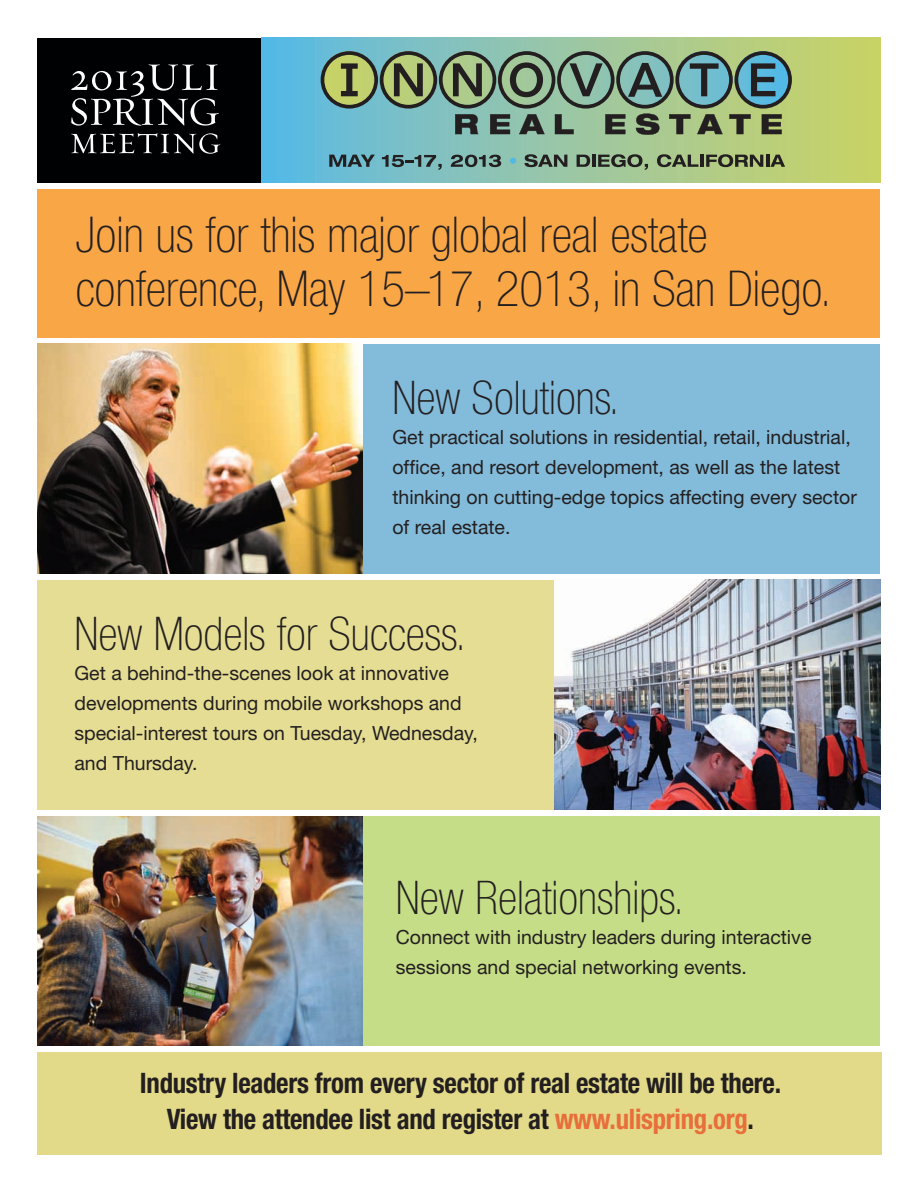
<style>
.page{position:relative;width:918px;height:1188px;background:#fff}
.page>*{position:absolute;margin:0;border:0;box-sizing:border-box;transform-origin:0 0}
.t1{font:100 condensed 49.5px/54px "Helvetica Neue";color:#231f20}
.t2{font:100 condensed 46.5px "Helvetica Neue";color:#231f20}
.t3{font:700 condensed 28.2px/36.5px "Helvetica Neue";letter-spacing:-.01em;color:#231f20;text-align:center;scale:.95 1}
.t4{font:19.5px/30px "Helvetica Neue";color:#231f20}
.s1{color:#e86e3b}
</style>
<div class="page">
<div style="left:261px;top:38px;width:619px;height:144px;background:linear-gradient(to right,#5db9e6,#d0d363)"></div>
<div style="left:38px;top:38px;width:223px;height:144px;background:#000103"></div>
<svg style="left:321px;top:51px;width:471px;height:84px;background:#739580"></svg>
<svg style="left:329px;top:155px;width:46px;height:12px"></svg>
<svg style="left:382px;top:155px;width:60px;height:15px"></svg>
<svg style="left:451px;top:155px;width:50px;height:12px"></svg>
<svg style="left:510px;top:158px;width:6px;height:6px"></svg>
<svg style="left:525px;top:154px;width:42px;height:13px"></svg>
<svg style="left:577px;top:155px;width:13px;height:12px"></svg>
<hr style="left:592px;top:155px;width:4px;height:12px;background:#231f20">
<svg style="left:598px;top:154px;width:50px;height:16px"></svg>
<svg style="left:657px;top:154px;width:41px;height:13px"></svg>
<hr style="left:700px;top:155px;width:4px;height:12px;background:#231f20">
<svg style="left:706px;top:154px;width:79px;height:13px"></svg>
<svg style="left:71px;top:133px;width:149px;height:21px"></svg>
<svg style="left:71px;top:64px;width:148px;height:62px"></svg>
<div style="left:38px;top:344px;width:842px;height:229px;background:#83bbda"></div>
<div style="left:38px;top:580px;width:516px;height:229px;background:#e5dd93"></div>
<div style="left:38px;top:189px;width:842px;height:148px;background:#f9a647"></div>
<div style="left:38px;top:816px;width:842px;height:230px;background:#c5dd86"></div>
<div style="left:37px;top:1052px;width:845px;height:103px;background:#e3da89"></div>
<img style="left:38px;top:344px;width:325px;height:230px">
<img style="left:554px;top:580px;width:326px;height:229px">
<img style="left:38px;top:816px;width:325px;height:230px">
<p class="t1" style="left:75px;top:208px;width:758px">Join us for this major global real estate conference, May 15–17, 2013, in San Diego.</p>
<p class="t2" style="left:392px;top:371px;width:229px">New Solutions.</p>
<p class="t4" style="left:392px;top:421px;width:466px">Get practical solutions in residential, retail, industrial, office, and resort development, as well as the latest thinking on cutting-edge topics affecting every sector of real estate.</p>
<p class="t2" style="left:75px;top:607px;width:393px">New Models for Success.</p>
<p class="t4" style="left:75px;top:658px;width:405px">Get a behind-the-scenes look at innovative developments during mobile workshops and special-interest tours on Tuesday, Wednesday, and Thursday.</p>
<p class="t2" style="left:396px;top:871px;width:290px">New Relationships.</p>
<p class="t4" style="left:396px;top:922px;width:417px">Connect with industry leaders during interactive sessions and special networking events.</p>
<p class="t3" style="left:140px;top:1064px;width:676px">Industry leaders from every sector of real estate will be there.<br>View the attendee list and register at <span class="s1">www.ulispring.org</span>.</p>
</div>
